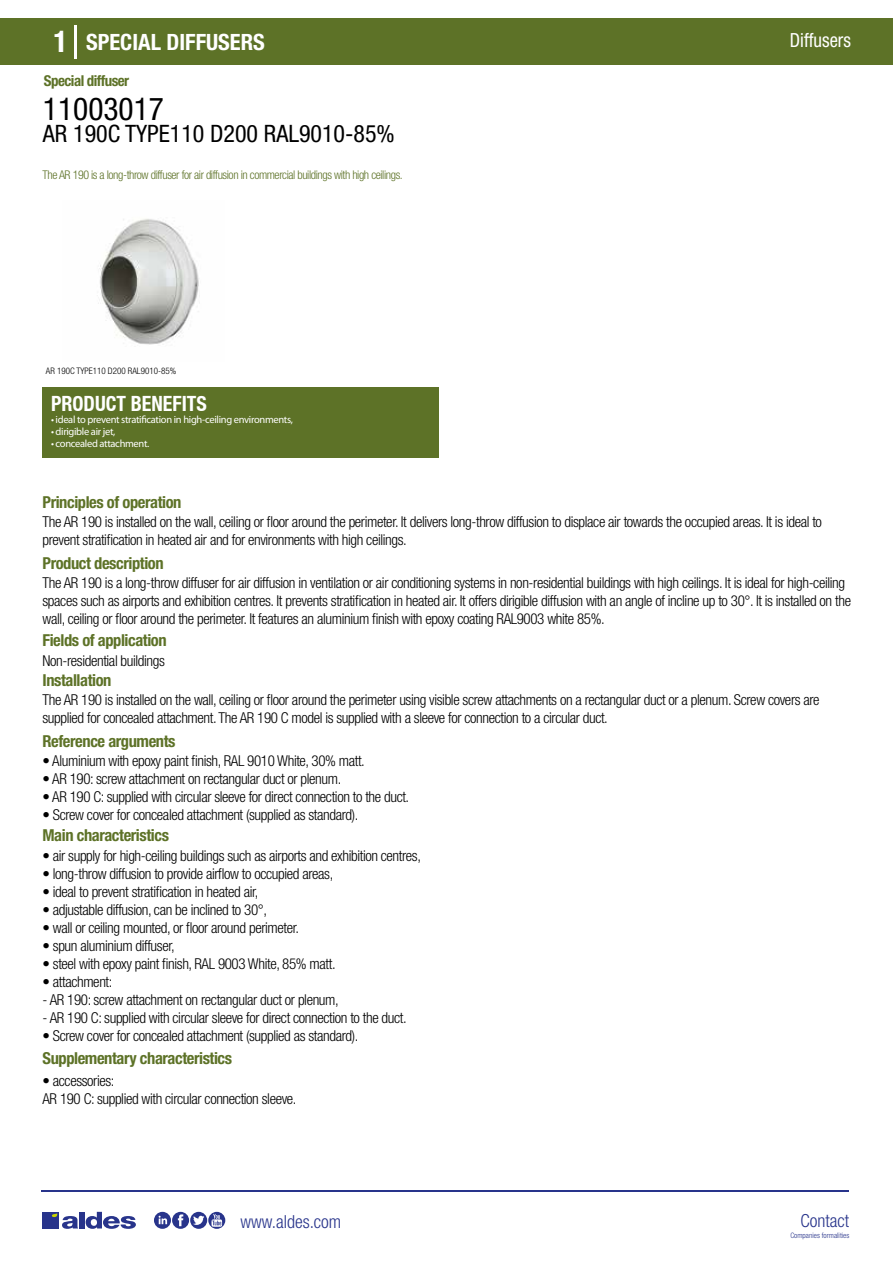
<style>
.page{position:relative;width:893px;height:1263px;background:#fff}
.page>*{position:absolute;margin:0;border:0;box-sizing:border-box;transform-origin:0 0}
.t1{font:condensed 31.5px "Helvetica Neue LT Std";color:#000}
.t2{font:condensed 24px "Helvetica Neue LT Std";color:#000}
.t3{font:700 condensed 22.5px "Helvetica Neue LT Std";color:#fff}
.t4{font:700 condensed 21px "Helvetica Neue";color:#fff;scale:.95 1}
.t5{font:condensed 19.5px "Helvetica Neue LT Std";color:#fff;scale:.95 1}
.t6{font:300 condensed 18px "Helvetica Neue";color:#28348b}
.t7{font:700 condensed 16.5px "Helvetica Neue LT Std";letter-spacing:-.025em;color:#5d7227}
.t8{font:300 condensed 15px/18px "Helvetica Neue LT Std";letter-spacing:-.025em;color:#000}
.t9{font:700 condensed 15px "Helvetica Neue LT Std";letter-spacing:-.035em;color:#5d7227}
.t10{font:300 condensed 12px "Helvetica Neue LT Std";letter-spacing:-.035em;color:#5d7227}
.t11{font:10.5px "Myriad Pro";letter-spacing:-.03em;color:#fff}
.t12{font:300 condensed 9px "Helvetica Neue";color:#000}
.t13{font:300 condensed 7.5px "Helvetica Neue";color:#28348b}
.s1{font-size:30px}
</style>
<div class="page">
<div style="left:0;top:18px;width:893px;height:46px;background:#5d7227"></div>
<div style="left:43px;top:387px;width:396px;height:70px;background:#5d7227"></div>
<hr style="left:74px;top:25px;width:2px;height:33px;background:#fff">
<svg style="left:98px;top:219px;width:102px;height:126px"></svg>
<hr style="left:41px;top:1190px;width:808px;height:1px;background:#28348b">
<svg style="left:154px;top:1212px;width:71px;height:17px"></svg>
<div style="left:42px;top:1212px;width:17px;height:16px;background:#28348b"></div>
<div style="left:79px;top:1212px;width:5px;height:16px;background:#28348b"></div>
<svg style="left:86px;top:1212px;width:50px;height:17px"></svg>
<svg style="left:52px;top:1213px;width:26px;height:16px"></svg>
<h3 class="t3" style="left:54px;top:28px;width:213px"><span class="s1">1</span> SPECIAL DIFFUSERS</h3>
<h3 class="t5" style="left:790px;top:29px;width:66px">Diffusers</h3>
<p class="t9" style="left:44px;top:71px;width:87px">Special diffuser</p>
<h1 class="t1" style="left:43px;top:91px;width:122px">11003017</h1>
<h2 class="t2" style="left:43px;top:120px;width:353px">AR 190C TYPE110 D200 RAL9010-85%</h2>
<p class="t10" style="left:43px;top:167px;width:362px">The AR 190 is a long-throw diffuser for air diffusion in commercial buildings with high ceilings.</p>
<p class="t12" style="left:46px;top:365px;width:132px">AR 190C TYPE110 D200 RAL9010-85%</p>
<p class="t12" style="left:72px;top:365px;width:25px">diffuser</p>
<h3 class="t4" style="left:51px;top:391px;width:166px">PRODUCT BENEFITS</h3>
<p class="t11" style="left:51px;top:413px;width:243px">• ideal to prevent stratification in high-ceiling environments,</p>
<p class="t11" style="left:51px;top:425px;width:66px">• dirigible air jet,</p>
<p class="t11" style="left:51px;top:437px;width:100px">• concealed attachment.</p>
<p class="t7" style="left:43px;top:492px;width:140px">Principles of operation</p>
<p class="t8" style="left:43px;top:513px;width:781px">The AR 190 is installed on the wall, ceiling or floor around the perimeter. It delivers long-throw diffusion to displace air towards the occupied areas. It is ideal to prevent stratification in heated air and for environments with high ceilings.</p>
<p class="t8" style="left:43px;top:573px;width:810px">The AR 190 is a long-throw diffuser for air diffusion in ventilation or air conditioning systems in non-residential buildings with high ceilings. It is ideal for high-ceiling spaces such as airports and exhibition centres. It prevents stratification in heated air. It offers dirigible diffusion with an angle of incline up to 30°. It is installed on the wall, ceiling or floor around the perimeter. It features an aluminium finish with epoxy coating RAL9003 white 85%.</p>
<p class="t8" style="left:43px;top:651px;width:124px">Non-residential buildings</p>
<p class="t8" style="left:43px;top:691px;width:779px">The AR 190 is installed on the wall, ceiling or floor around the perimeter using visible screw attachments on a rectangular duct or a plenum. Screw covers are supplied for concealed attachment. The AR 190 C model is supplied with a sleeve for connection to a circular duct.</p>
<p class="t7" style="left:43px;top:553px;width:123px">Product description</p>
<p class="t7" style="left:43px;top:630px;width:126px">Fields of application</p>
<p class="t7" style="left:43px;top:670px;width:70px">Installation</p>
<p class="t7" style="left:43px;top:731px;width:135px">Reference arguments</p>
<p class="t8" style="left:43px;top:751px;width:324px">• Aluminium with epoxy paint finish, RAL 9010 White, 30% matt.</p>
<p class="t8" style="left:43px;top:769px;width:300px">• AR 190: screw attachment on rectangular duct or plenum.</p>
<p class="t8" style="left:43px;top:787px;width:368px">• AR 190 C: supplied with circular sleeve for direct connection to the duct.</p>
<p class="t8" style="left:43px;top:805px;width:317px">• Screw cover for concealed attachment (supplied as standard).</p>
<p class="t7" style="left:43px;top:825px;width:128px">Main characteristics</p>
<p class="t8" style="left:43px;top:846px;width:380px">• air supply for high-ceiling buildings such as airports and exhibition centres,</p>
<p class="t8" style="left:43px;top:864px;width:292px">• long-throw diffusion to provide airflow to occupied areas,</p>
<p class="t8" style="left:43px;top:882px;width:217px">• ideal to prevent stratification in heated air,</p>
<p class="t8" style="left:43px;top:900px;width:226px">• adjustable diffusion, can be inclined to 30°,</p>
<p class="t8" style="left:43px;top:918px;width:258px">• wall or ceiling mounted, or floor around perimeter.</p>
<p class="t8" style="left:43px;top:936px;width:134px">• spun aluminium diffuser,</p>
<p class="t8" style="left:43px;top:954px;width:295px">• steel with epoxy paint finish, RAL 9003 White, 85% matt.</p>
<p class="t8" style="left:43px;top:972px;width:71px">• attachment:</p>
<p class="t8" style="left:43px;top:990px;width:298px">- AR 190: screw attachment on rectangular duct or plenum,</p>
<p class="t8" style="left:43px;top:1008px;width:366px">- AR 190 C: supplied with circular sleeve for direct connection to the duct.</p>
<p class="t8" style="left:43px;top:1026px;width:317px">• Screw cover for concealed attachment (supplied as standard).</p>
<p class="t8" style="left:43px;top:1072px;width:255px">• accessories:<br>AR 190 C: supplied with circular connection sleeve.</p>
<p class="t7" style="left:43px;top:1048px;width:191px">Supplementary characteristics</p>
<p class="t6" style="left:240px;top:1211px;width:102px">www.aldes.com</p>
<p class="t6" style="left:800px;top:1211px;width:50px">Contact</p>
<p class="t13" style="left:790px;top:1230px;width:60px">Companies formalities</p>
</div>
